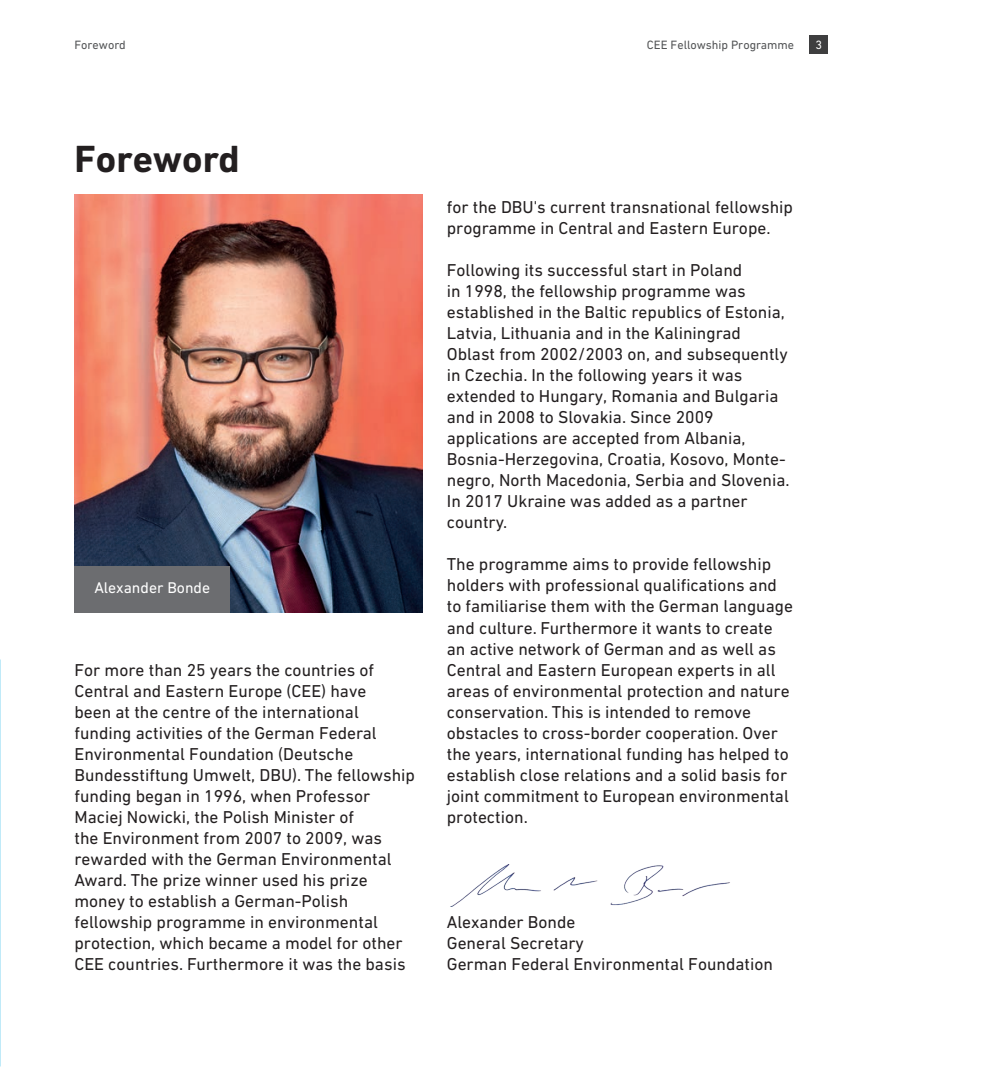
<style>
.page{position:relative;width:993px;height:1067px;background:#fff}
.page>*{position:absolute;margin:0;border:0;box-sizing:border-box;transform-origin:0 0}
.t1{font:700 38.5px "DIN Next W1 G";color:#231f20}
.t2{font:17.5px/21px "DIN Next W1 G";color:#231f20}
.t3{font:15.75px "DIN Next W1 G";color:#fff}
.t4{font:12.25px "DIN Next W1 G";color:#545557}
.t5{font:12.25px "DIN Next W1 G";color:#fff}
</style>
<div class="page">
<div style="left:809px;top:35px;width:19px;height:19px;background:#3e3e3f"></div>
<img style="left:74px;top:194px;width:348px;height:418px">
<div style="left:74px;top:566px;width:156px;height:46px;background:#6c6d70"></div>
<img style="left:452px;top:864px;width:278px;height:42px">
<p class="t4" style="left:74px;top:38px;width:53px">Foreword</p>
<p class="t4" style="left:646px;top:38px;width:149px">CEE Fellowship Programme</p>
<p class="t5" style="left:815px;top:38px;width:8px">3</p>
<h1 class="t1" style="left:74px;top:136px;width:167px">Foreword</h1>
<p class="t3" style="left:94px;top:578px;width:117px">Alexander Bonde</p>
<p class="t2" style="left:74px;top:659px;width:342px">For more than 25 years the countries of Central and Eastern Europe (CEE) have<br>been at the centre of the international funding activities of the German Federal Environmental Foundation (Deutsche Bundesstiftung Umwelt, DBU). The fellowship funding began in 1996, when Professor Maciej Nowicki, the Polish Minister of<br>the Environment from 2007 to 2009, was rewarded with the German Environmental Award. The prize winner used his prize money to establish a German-Polish fellowship programme in environmental protection, which became a model for other CEE countries. Furthermore it was the basis</p>
<p class="t2" style="left:446px;top:197px;width:347px">for the DBU's current transnational fellowship programme in Central and Eastern Europe.</p>
<p class="t2" style="left:446px;top:260px;width:344px">Following its successful start in Poland<br>in 1998, the fellowship programme was established in the Baltic republics of Estonia, Latvia, Lithuania and in the Kaliningrad Oblast from 2002/2003 on, and subsequently in Czechia. In the following years it was extended to Hungary, Romania and Bulgaria and in 2008 to Slovakia. Since 2009 applications are accepted from Albania, Bosnia-Herzegovina, Croatia, Kosovo, Monte&shy;negro, North Macedonia, Serbia and Slovenia.<br>In 2017 Ukraine was added as a partner country.</p>
<p class="t2" style="left:446px;top:554px;width:347px">The programme aims to provide fellowship holders with professional qualifications and to familiarise them with the German language and culture. Furthermore it wants to create an active network of German and as well as Central and Eastern European experts in all areas of environmental protection and nature conservation. This is intended to remove obstacles to cross-border cooperation. Over the years, international funding has helped to establish close relations and a solid basis for joint commitment to European environmental protection.</p>
<p class="t2" style="left:446px;top:911px;width:327px">Alexander Bonde<br>General Secretary<br>German Federal Environmental Foundation</p>
</div>
